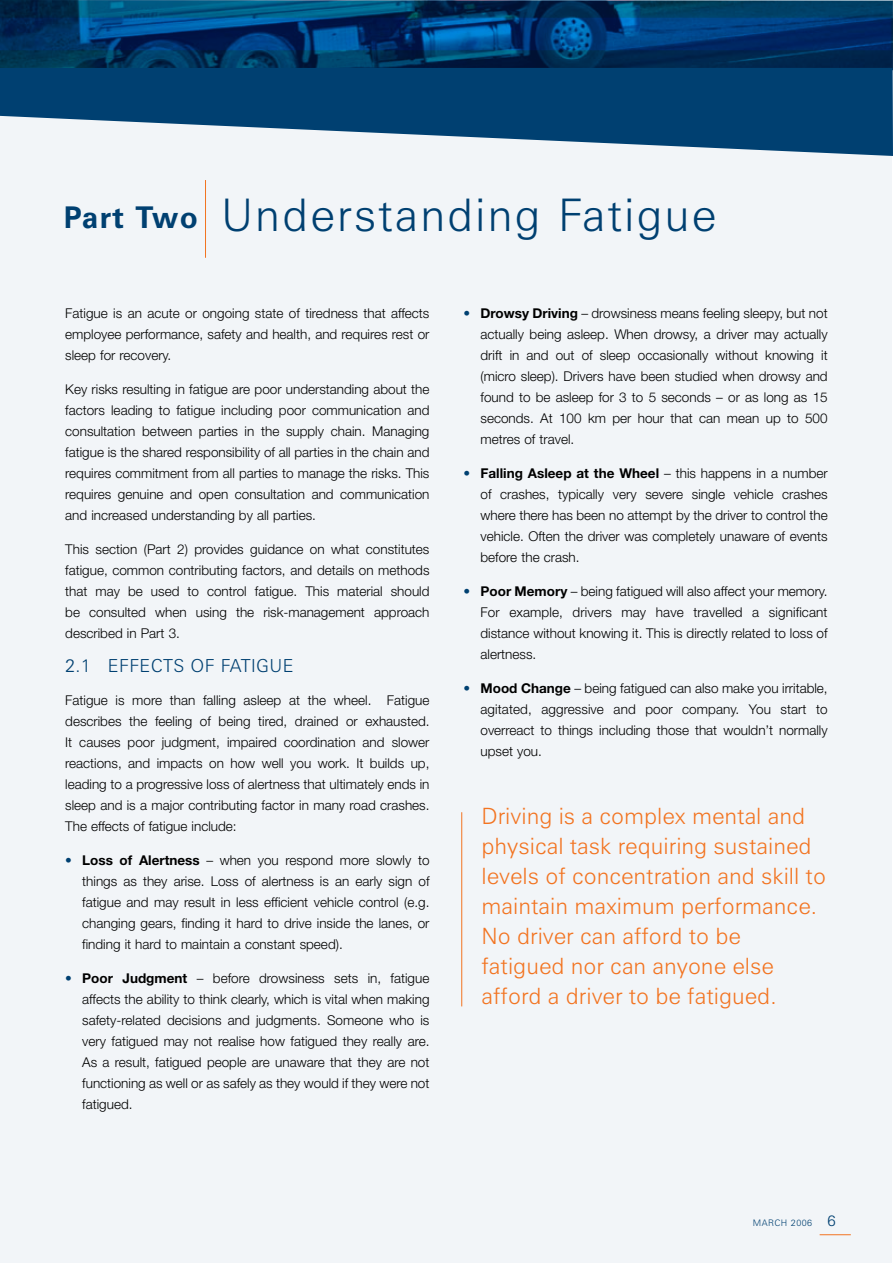
<style>
.page{position:relative;width:893px;height:1263px;background:#fff}
.page>*{position:absolute;margin:0;border:0;box-sizing:border-box;transform-origin:0 0}
.t1{font:300 45px "Zurich BT";letter-spacing:.04em;color:#004071}
.t2{font:300 22.5px/30px "Zurich BT";color:#f37421}
.t3{font:300 18px "Zurich BT";letter-spacing:.02em;color:#004071}
.t4{font:300 13.5px/21px "Helvetica Neue";color:#000;text-align:justify}
.t5{font:300 9px "Zurich BT";letter-spacing:.05em;color:#004071}
.s1{font-weight:700;font-size:30px}
.s2{color:#004071}
.s3{font-weight:700}
</style>
<div class="page">
<div style="left:0;top:0;width:892px;height:1263px;background:#f2f5f8"></div>
<img style="left:0;top:0;width:893px;height:68px">
<hr style="left:205px;top:180px;width:1px;height:78px;background:#f37421">
<hr style="left:461px;top:812px;width:1px;height:194px;background:#f37421">
<svg style="left:0;top:68px;width:893px;height:88px;fill:#004071"></svg>
<svg style="left:0;top:16px;width:893px;height:36px;background:#003b77"></svg>
<hr style="left:820px;top:1234px;width:31px;height:1px;background:#f37421">
<h1 class="t1" style="left:64px;top:187px;width:654px"><span class="s1">Part Two</span> Understanding Fatigue</h1>
<p class="t4" style="left:65px;top:303px;width:366px">Fatigue is an acute or ongoing state of tiredness that affects employee performance, safety and health, and requires rest or sleep for recovery.</p>
<p class="t4" style="left:65px;top:378px;width:366px">Key risks resulting in fatigue are poor understanding about the factors leading to fatigue including poor communication and consultation between parties in the supply chain. Managing fatigue is the shared responsibility of all parties in the chain and requires commitment from all parties to manage the risks. This requires genuine and open consultation and communication and increased understanding by all parties.</p>
<p class="t4" style="left:65px;top:538px;width:366px">This section (Part 2) provides guidance on what constitutes fatigue, common contributing factors, and details on methods that may be used to control fatigue. This material should be consulted when using the risk-management approach described in Part 3.</p>
<h3 class="t3" style="left:65px;top:654px;width:230px">2.1 EFFECTS OF FATIGUE</h3>
<p class="t4" style="left:65px;top:690px;width:366px">Fatigue is more than falling asleep at the wheel. Fatigue describes the feeling of being tired, drained or exhausted.<br>It causes poor judgment, impaired coordination and slower reactions, and impacts on how well you work. It builds up, leading to a progressive loss of alertness that ultimately ends in sleep and is a major contributing factor in many road crashes.<br>The effects of fatigue include:</p>
<p class="t4" style="left:82px;top:849px;width:349px;text-indent:-17px"><span class="s2">•</span> <span class="s3">Loss of Alertness</span> – when you respond more slowly to things as they arise. Loss of alertness is an early sign of fatigue and may result in less efficient vehicle control (e.g. changing gears, finding it hard to drive inside the lanes, or finding it hard to maintain a constant speed).</p>
<p class="t4" style="left:82px;top:967px;width:349px;text-indent:-17px"><span class="s2">•</span> <span class="s3">Poor Judgment</span> – before drowsiness sets in, fatigue affects the ability to think clearly, which is vital when making safety-related decisions and judgments. Someone who is very fatigued may not realise how fatigued they really are.<br>As a result, fatigued people are unaware that they are not functioning as well or as safely as they would if they were not fatigued.</p>
<p class="t4" style="left:480px;top:303px;width:349px;text-indent:-17px"><span class="s2">•</span> <span class="s3">Drowsy Driving</span> – drowsiness means feeling sleepy, but not actually being asleep. When drowsy, a driver may actually drift in and out of sleep occasionally without knowing it (micro sleep). Drivers have been studied when drowsy and found to be asleep for 3 to 5 seconds – or as long as 15 seconds. At 100 km per hour that can mean up to 500 metres of travel.</p>
<p class="t4" style="left:480px;top:462px;width:349px;text-indent:-17px"><span class="s2">•</span> <span class="s3">Falling Asleep at the Wheel</span> – this happens in a number of crashes, typically very severe single vehicle crashes where there has been no attempt by the driver to control the vehicle. Often the driver was completely unaware of events before the crash.</p>
<p class="t4" style="left:480px;top:580px;width:349px;text-indent:-17px"><span class="s2">•</span> <span class="s3">Poor Memory</span> – being fatigued will also affect your memory.<br>For example, drivers may have travelled a significant distance without knowing it. This is directly related to loss of alertness.</p>
<p class="t4" style="left:480px;top:677px;width:349px;text-indent:-17px"><span class="s2">•</span> <span class="s3">Mood Change</span> – being fatigued can also make you irritable, agitated, aggressive and poor company. You start to overreact to things including those that wouldn’t normally upset you.</p>
<h2 class="t2" style="left:481px;top:800px;width:346px">Driving is a complex mental and physical task requiring sustained levels of concentration and skill to maintain maximum performance.<br>No driver can afford to be fatigued nor can anyone else afford a driver to be fatigued.</h2>
<p class="t5" style="left:753px;top:1217px;width:61px">MAR CH 2006</p>
</div>
